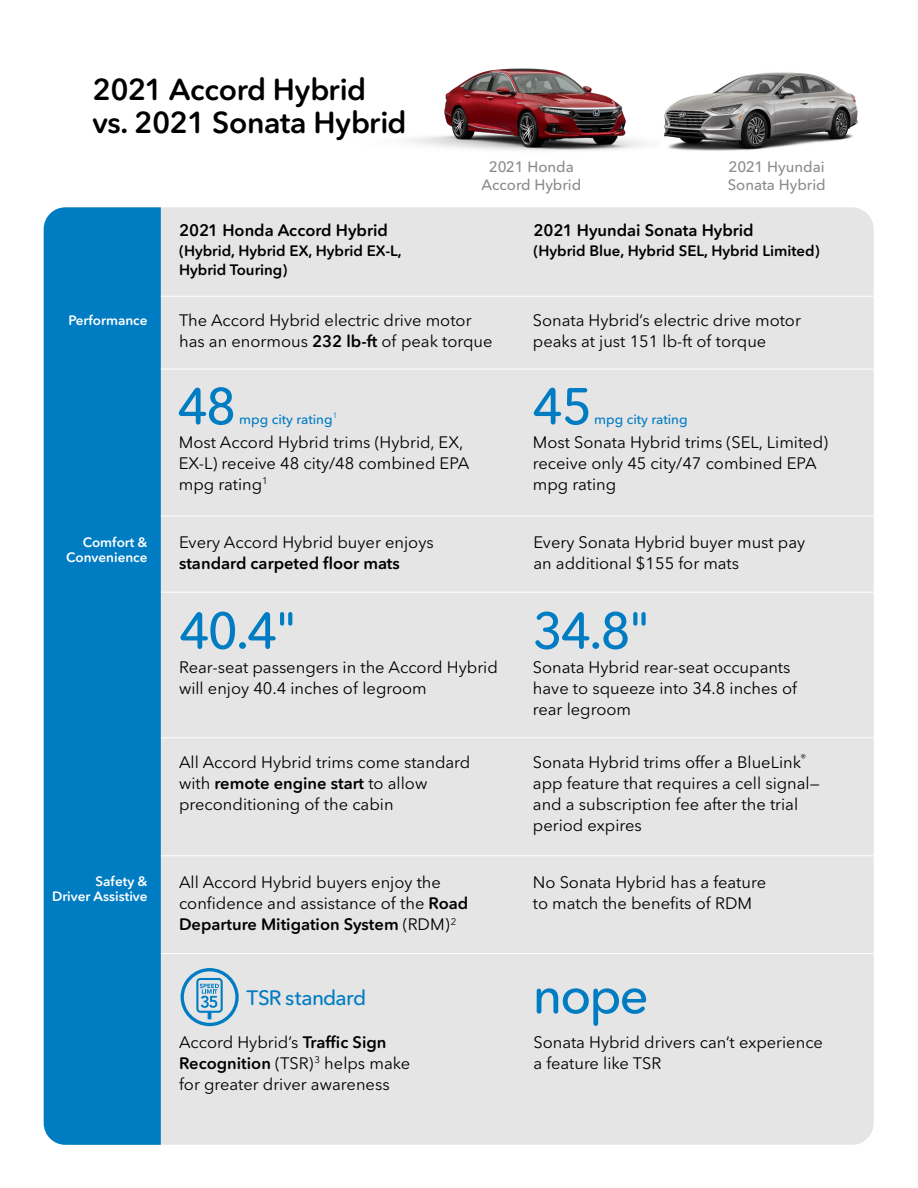
<style>
.page{position:relative;width:918px;height:1188px;background:#fff}
.page>*{position:absolute;margin:0;border:0;box-sizing:border-box;transform-origin:0 0}
.t1{font:500 51px "Avenir Next Rounded Std";letter-spacing:-.04em;color:#007cc3}
.t2{font:600 30px/33px "Avenir Next Rounded Std";letter-spacing:-.01em;color:#000}
.t3{font:500 20.7px "Avenir Next Rounded Std";letter-spacing:-.04em;color:#007cc3}
.t4{font:16.5px/21px "Avenir Next Rounded Std";color:#000}
.t5{font:600 16.5px "Avenir Next Rounded Std";color:#000}
.t6{font:600 15px/19.5px "Avenir Next Rounded Std";color:#000}
.t7{font:500 15px/18px "Avenir Next Rounded Std";color:#8e8d8c}
.t8{font:500 15px/18px "Avenir Next Rounded Std";color:#8c8c8c;text-align:center}
.t9{font:600 13.5px/15px "Avenir Next Rounded Std";color:#fff;text-align:right}
.t10{font:500 13.5px "Avenir Next Rounded Std";color:#007cc3}
.s1{color:#8c8c8c}
.s2{font-weight:600}
</style>
<div class="page">
<div style="left:44px;top:207px;width:830px;height:938px;background:#e5e5e5;border-radius:22px"></div>
<div style="left:44px;top:207px;width:117px;height:938px;background:#007cc3"></div>
<img style="left:664px;top:72px;width:194px;height:79px">
<img style="left:408px;top:68px;width:239px;height:83px">
<svg style="left:181px;top:968px;width:58px;height:58px"></svg>
<hr style="left:161px;top:592px;width:713px;height:1px;background:#fff">
<hr style="left:161px;top:737px;width:713px;height:1px;background:#fff">
<hr style="left:161px;top:855px;width:713px;height:1px;background:#fff">
<hr style="left:161px;top:953px;width:713px;height:1px;background:#fff">
<hr style="left:161px;top:296px;width:712px;height:1px;background:#fff">
<hr style="left:161px;top:369px;width:712px;height:1px;background:#fff">
<hr style="left:161px;top:516px;width:712px;height:1px;background:#fff">
<h2 class="t2" style="left:92px;top:73px;width:316px">2021 Accord Hybrid vs. 2021 Sonata Hybrid</h2>
<p class="t5" style="left:179px;top:221px;width:210px">2021 Honda Accord Hybrid</p>
<p class="t6" style="left:179px;top:241px;width:224px">(Hybrid, Hybrid EX, Hybrid EX-L,<br>Hybrid Touring)</p>
<p class="t8" style="left:481px;top:157px;width:101px">2021 Honda<br>Accord Hybrid</p>
<p class="t7" style="left:728px;top:157px;width:100px"><span class="s1">2021</span> Hyundai<br>Sonata Hybrid</p>
<p class="t5" style="left:533px;top:221px;width:222px">2021 Hyundai Sonata Hybrid</p>
<p class="t6" style="left:533px;top:241px;width:288px">(Hybrid Blue, Hybrid SEL, Hybrid Limited)</p>
<p class="t9" style="left:69px;top:313px;width:81px">Performance</p>
<p class="t4" style="left:179px;top:310px;width:315px">The Accord Hybrid electric drive motor has an enormous <span class="s2">232 lb-ft</span> of peak torque</p>
<p class="t4" style="left:533px;top:310px;width:270px">Sonata Hybrid’s electric drive motor peaks at just 151 lb-ft of torque</p>
<h1 class="t1" style="left:178px;top:376px;width:60px">48</h1>
<p class="t10" style="left:239px;top:411px;width:100px">mpg city rating<sup>1</sup></p>
<h1 class="t1" style="left:533px;top:376px;width:61px">45</h1>
<p class="t10" style="left:594px;top:411px;width:95px">mpg city rating</p>
<p class="t4" style="left:179px;top:432px;width:292px">Most Accord Hybrid trims (Hybrid, EX,<br>EX-L) receive 48 city/48 combined EPA mpg rating<sup>1</sup></p>
<p class="t4" style="left:533px;top:432px;width:297px">Most Sonata Hybrid trims (SEL, Limited) receive only 45 city/47 combined EPA mpg rating</p>
<p class="t9" style="left:66px;top:535px;width:83px">Comfort &amp;<br>Convenience</p>
<p class="t4" style="left:179px;top:532px;width:256px">Every Accord Hybrid buyer enjoys</p>
<p class="t5" style="left:179px;top:553px;width:222px">standard carpeted floor mats</p>
<p class="t4" style="left:533px;top:532px;width:273px">Every Sonata Hybrid buyer must pay an additional $155 for mats</p>
<h1 class="t1" style="left:179px;top:600px;width:119px">40.4"</h1>
<h1 class="t1" style="left:533px;top:600px;width:119px">34.8"</h1>
<p class="t4" style="left:179px;top:656px;width:320px">Rear-seat passengers in the Accord Hybrid will enjoy 40.4 inches of legroom</p>
<p class="t4" style="left:179px;top:752px;width:293px">All Accord Hybrid trims come standard with <span class="s2">remote engine start</span> to allow preconditioning of the cabin</p>
<p class="t4" style="left:533px;top:656px;width:266px">Sonata Hybrid rear-seat occupants have to squeeze into 34.8 inches of rear legroom</p>
<p class="t4" style="left:533px;top:752px;width:288px">Sonata Hybrid trims offer a BlueLink<sup>® </sup>app feature that requires a cell signal— and a subscription fee after the trial period expires</p>
<p class="t9" style="left:52px;top:874px;width:97px">Safety &amp;<br>Driver Assistive</p>
<p class="t4" style="left:179px;top:872px;width:291px">All Accord Hybrid buyers enjoy the confidence and assistance of the <span class="s2">Road<br>Departure Mitigation System</span> (RDM)<sup>2</sup></p>
<p class="t4" style="left:533px;top:872px;width:235px">No Sonata Hybrid has a feature to match the benefits of RDM</p>
<p class="t3" style="left:247px;top:985px;width:121px">TSR standard</p>
<h1 class="t1" style="left:533px;top:965px;width:118px">nope</h1>
<p class="t4" style="left:179px;top:1032px;width:233px">Accord Hybrid’s <span class="s2">Traffic Sign<br>Recognition</span> (TSR)<sup>3</sup> helps make for greater driver awareness</p>
<p class="t4" style="left:533px;top:1032px;width:291px">Sonata Hybrid drivers can’t experience a feature like TSR</p>
</div>
